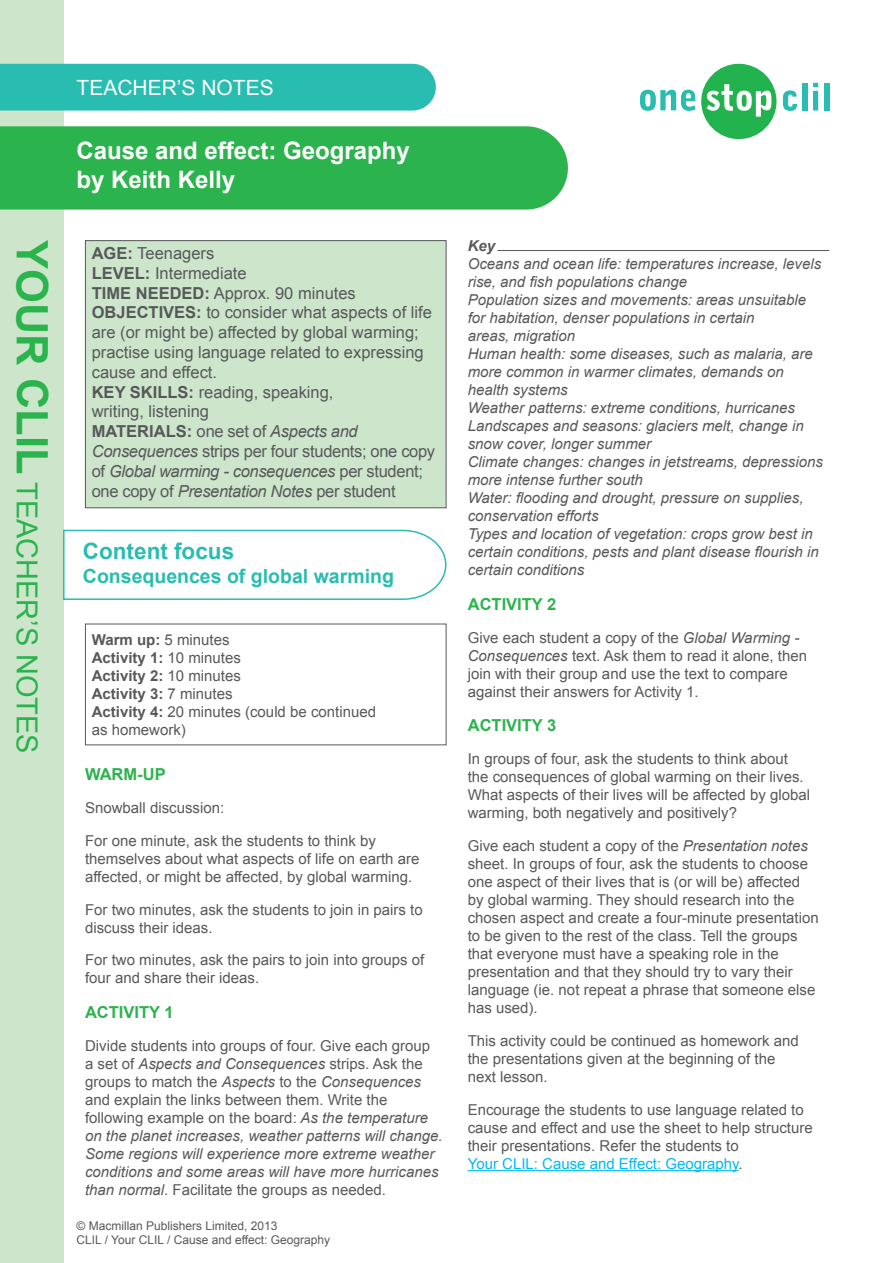
<style>
.page{position:relative;width:893px;height:1263px;background:#fff}
.page>*{position:absolute;margin:0;border:0;box-sizing:border-box;transform-origin:0 0}
.t1{font:28.95px "Arial";color:#2bb34d}
.t2{font:700 24px "Arial";color:#fff}
.t3{font:700 22.5px "Arial";color:#29bcb0}
.t4{font:21px "Arial";color:#fff}
.t5{font:700 19.5px "Arial";color:#29bcb0}
.Body_Palatino{font:16.5px/19.8px "Arial";color:#57585a}
.Body_Palatino-2{font:16.5px/19.8px "Arial";letter-spacing:-.02em;color:#57585a}
.Body_Arial{font:700 16.5px "Arial";color:#2bb34d}
.Body_Arial-2{font:15px/18px "Arial";color:#57585a}
.Body_Arial-3{font:italic 15px/18px "Arial";color:#57585a}
.Body_Palatino-3{font:15px/18px "Arial";color:#57585a}
.Body_Palatino-4{font:700 15px "Arial";color:#57585a}
.Body_Arial-4{font:italic 700 15px "Arial";color:#57585a}
.t6{font:12px "Arial";color:#57585a}
.s1{font-weight:700;font-size:43.35px}
.s2{font-weight:700}
.s3{font-style:italic}
.s4{font-weight:400}
.s5{font-style:normal}
.s6{color:#00baf1}
</style>
<div class="page">
<div style="left:0;top:0;width:64px;height:1263px;background:#cde6cb"></div>
<svg style="left:640px;top:90px;width:55px;height:21px"></svg>
<svg style="left:701px;top:64px;width:75px;height:75px"></svg>
<svg style="left:783px;top:90px;width:14px;height:21px"></svg>
<div style="left:802px;top:83px;width:5px;height:27px;background:#29bcb0"></div>
<svg style="left:813px;top:83px;width:5px;height:27px"></svg>
<div style="left:824px;top:83px;width:5px;height:27px;background:#29bcb0"></div>
<div style="left:0;top:126px;width:568px;height:84px;background:#2bb34d"></div>
<div style="left:0;top:64px;width:436px;height:47px;background:#29bcb0"></div>
<hr style="left:468px;top:1170px;width:270px;height:1px;background:#00baf1">
<div style="left:85px;top:241px;width:361px;height:267px;background:#cde6cb"></div>
<div style="left:85px;top:240px;width:361px;height:268px;border:1px solid #57585a"></div>
<hr style="left:497px;top:250px;width:332px;height:1px;background:#57585a">
<svg style="left:63px;top:529px;width:384px;height:71px"></svg>
<p class="t1" style="left:46px;top:240px;width:515px;rotate:90deg"><span class="s1">YOUR CLIL</span> TEACHER’S NOTES</p>
<p class="t4" style="left:77px;top:74px;width:199px">TEACHER’S NOTES</p>
<p class="t2" style="left:77px;top:135px;width:335px">Cause and effect: Geography</p>
<p class="t2" style="left:77px;top:164px;width:160px">by Keith Kelly</p>
<p class="Body_Palatino" style="left:92px;top:243px;width:124px"><span class="s2">AGE:</span> Teenagers</p>
<p class="Body_Palatino" style="left:92px;top:263px;width:156px"><span class="s2">LEVEL:</span> Intermediate</p>
<p class="Body_Palatino" style="left:92px;top:283px;width:266px"><span class="s2">TIME NEEDED:</span> Approx. 90 minutes</p>
<p class="Body_Palatino" style="left:92px;top:303px;width:342px"><span class="s2">OBJECTIVES:</span> to consider what aspects of life are (or might be) affected by global warming; practise using language related to expressing cause and effect.</p>
<p class="Body_Palatino" style="left:92px;top:382px;width:243px"><span class="s2">KEY SKILLS:</span> reading, speaking, writing, listening</p>
<p class="Body_Palatino-2" style="left:92px;top:422px;width:345px"><span class="s2">MATERIALS:</span> one set of <span class="s3">Aspects and Consequences</span> strips per four students; one copy of <span class="s3">Global warming - consequences</span> per student; one copy of <span class="s3">Presentation Notes</span> per student</p>
<p class="t3" style="left:83px;top:536px;width:153px">Content focus</p>
<p class="t5" style="left:83px;top:563px;width:312px">Consequences of global warming</p>
<p class="Body_Palatino-3" style="left:92px;top:631px;width:139px"><span class="s2">Warm up:</span> 5 minutes</p>
<p class="Body_Palatino-4" style="left:92px;top:648px;width:151px">Activity 1: <span class="s4">10 minutes</span></p>
<p class="Body_Palatino-4" style="left:92px;top:666px;width:151px">Activity 2: <span class="s4">10 minutes</span></p>
<p class="Body_Palatino-4" style="left:92px;top:684px;width:142px">Activity 3: <span class="s4">7 minutes</span></p>
<p class="Body_Palatino-3" style="left:92px;top:703px;width:286px"><span class="s2">Activity 4:</span> 20 minutes (could be continued as homework)</p>
<p class="Body_Arial" style="left:85px;top:763px;width:82px">WARM-UP</p>
<p class="Body_Arial-2" style="left:85px;top:799px;width:141px">Snowball discussion:</p>
<p class="Body_Arial-2" style="left:85px;top:831px;width:336px">For one minute, ask the students to think by themselves about what aspects of life on earth are affected, or might be affected, by global warming.</p>
<p class="Body_Arial-2" style="left:85px;top:900px;width:339px">For two minutes, ask the students to join in pairs to discuss their ideas.</p>
<p class="Body_Arial-2" style="left:85px;top:951px;width:341px">For two minutes, ask the pairs to join into groups of four and share their ideas.</p>
<p class="Body_Arial" style="left:85px;top:1001px;width:90px">ACTIVITY 1</p>
<p class="Body_Arial-3" style="left:85px;top:1037px;width:359px"><span class="s5">Divide students into groups of four. Give each group<br>a set of</span> Aspects and Consequences <span class="s5">strips. Ask the groups to match the</span> Aspects <span class="s5">to the</span> Consequences <span class="s5">and explain the links between them. Write the following example on the board:</span> As the temperature on the planet increases, weather patterns will change.<br>Some regions will experience more extreme weather conditions and some areas will have more hurricanes than normal<span class="s5">. Facilitate the groups as needed.</span></p>
<p class="t6" style="left:77px;top:1218px;width:202px">© Macmillan Publishers Limited, 2013</p>
<p class="t6" style="left:77px;top:1232px;width:255px">CLIL / Your CLIL / Cause and effect: Geography</p>
<p class="Body_Arial-4" style="left:468px;top:236px;width:29px">Key</p>
<p class="Body_Arial-3" style="left:468px;top:255px;width:357px">Oceans and ocean life: temperatures increase, levels rise, and fish populations change<br>Population sizes and movements: areas unsuitable for habitation, denser populations in certain<br>areas, migration<br>Human health: some diseases, such as malaria, are more common in warmer climates, demands on health systems<br>Weather patterns: extreme conditions, hurricanes Landscapes and seasons: glaciers melt, change in snow cover, longer summer<br>Climate changes: changes in jetstreams, depressions more intense further south<br>Water: flooding and drought, pressure on supplies, conservation efforts<br>Types and location of vegetation: crops grow best in certain conditions, pests and plant disease flourish in certain conditions</p>
<p class="Body_Arial" style="left:468px;top:593px;width:90px">ACTIVITY 2</p>
<p class="Body_Arial-2" style="left:468px;top:629px;width:341px">Give each student a copy of the <span class="s3">Global Warming - Consequences</span> text. Ask them to read it alone, then join with their group and use the text to compare against their answers for Activity 1.</p>
<p class="Body_Arial" style="left:468px;top:715px;width:90px">ACTIVITY 3</p>
<p class="Body_Arial-2" style="left:468px;top:750px;width:344px">In groups of four, ask the students to think about the consequences of global warming on their lives.<br>What aspects of their lives will be affected by global warming, both negatively and positively?</p>
<p class="Body_Arial-2" style="left:468px;top:837px;width:353px">Give each student a copy of the <span class="s3">Presentation notes </span>sheet. In groups of four, ask the students to choose one aspect of their lives that is (or will be) affected by global warming. They should research into the chosen aspect and create a four-minute presentation to be given to the rest of the class. Tell the groups that everyone must have a speaking role in the presentation and that they should try to vary their language (ie. not repeat a phrase that someone else has used).</p>
<p class="Body_Arial-2" style="left:468px;top:1032px;width:332px">This activity could be continued as homework and the presentations given at the beginning of the next lesson.</p>
<p class="Body_Arial-2" style="left:468px;top:1101px;width:346px">Encourage the students to use language related to cause and effect and use the sheet to help structure their presentations. Refer the students to<br><span class="s6">Your CLIL: Cause and Effect: Geography</span>.</p>
</div>
